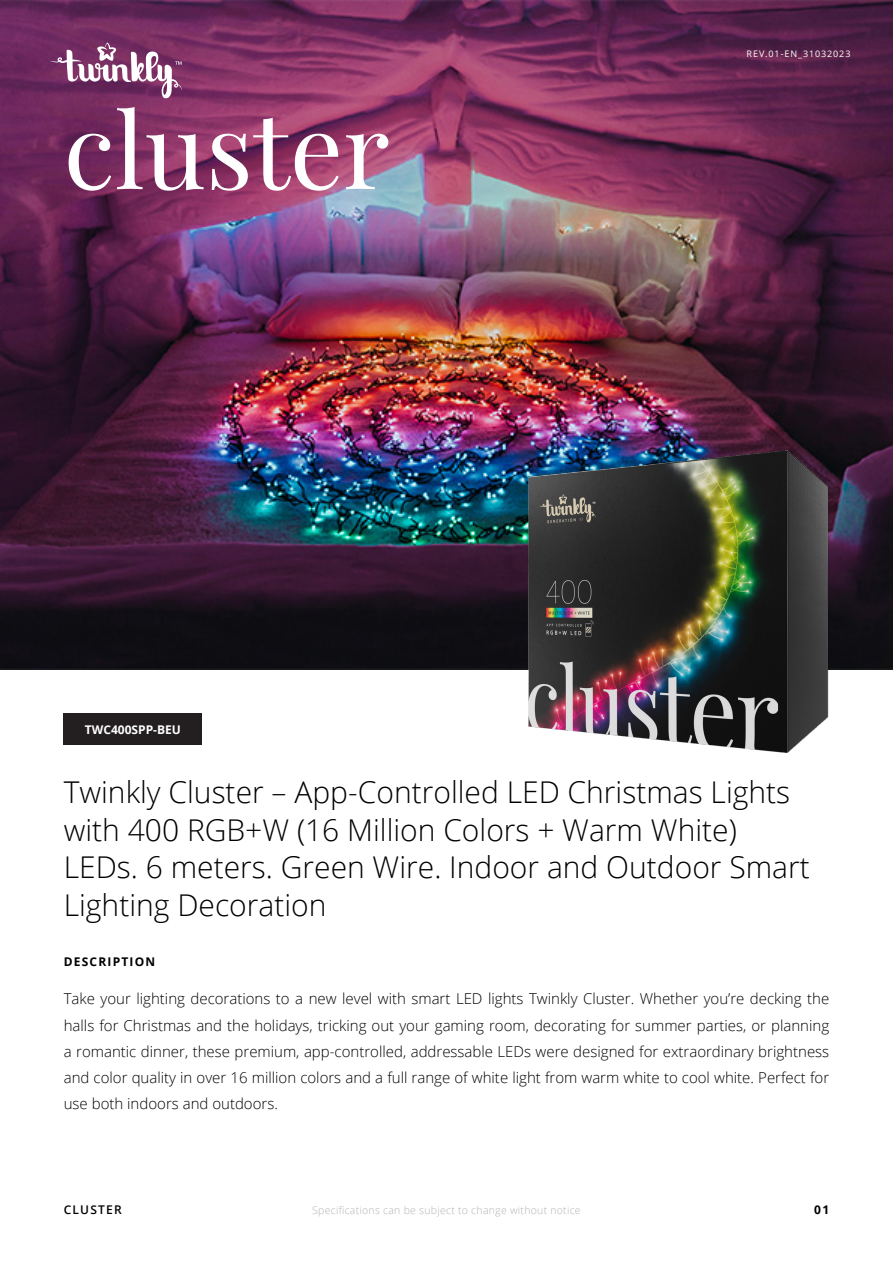
<style>
.page{position:relative;width:893px;height:1263px;background:#fff}
.page>*{position:absolute;margin:0;border:0;box-sizing:border-box;transform-origin:0 0}
.t1{font:105px "Playfair Display";color:#fff}
.t2{font:300 30px/37.5px "Open Sans";color:#000}
.t3{font:300 15px/26.2px "Open Sans";color:#000;text-align:justify}
.t4{font:700 12px "Open Sans";color:#fff}
.t5{font:700 12px "Open Sans";letter-spacing:.1em;color:#000}
.t6{font:600 12px "Open Sans";letter-spacing:.1em;color:#000}
.t7{font:300 10.5px "Open Sans";letter-spacing:.025em;color:#b2b3b7}
.t8{font:9px "Open Sans";letter-spacing:.1em;color:#fff}
</style>
<div class="page">
<img style="left:0;top:0;width:893px;height:669px">
<div style="left:64px;top:713px;width:138px;height:32px;background:#231f20"></div>
<img style="left:527px;top:451px;width:302px;height:302px">
<svg style="left:50px;top:43px;width:132px;height:56px"></svg>
<p class="t1" style="left:64px;top:68px;width:328px">cluster</p>
<p class="t4" style="left:85px;top:721px;width:98px">TWC400SPP-BEU</p>
<p class="t8" style="left:747px;top:47px;width:105px">REV.01-EN_31032023</p>
<p class="t2" style="left:64px;top:773px;width:748px">Twinkly Cluster – App-Controlled LED Christmas Lights with 400 RGB+W (16 Million Colors + Warm White)<br>LEDs. 6 meters. Green Wire. Indoor and Outdoor Smart Lighting Decoration</p>
<p class="t5" style="left:64px;top:953px;width:93px">DESCRIPTION</p>
<p class="t3" style="left:64px;top:985px;width:767px">Take your lighting decorations to a new level with smart LED lights Twinkly Cluster. Whether you’re decking the halls for Christmas and the holidays, tricking out your gaming room, decorating for summer parties, or planning a romantic dinner, these premium, app-controlled, addressable LEDs were designed for extraordinary brightness and color quality in over 16 million colors and a full range of white light from warm white to cool white. Perfect for use both indoors and outdoors.</p>
<p class="t6" style="left:64px;top:1202px;width:59px">CLUSTER</p>
<p class="t5" style="left:814px;top:1201px;width:16px">01</p>
<p class="t7" style="left:312px;top:1203px;width:270px">Specifications can be subject to change without notice</p>
</div>
